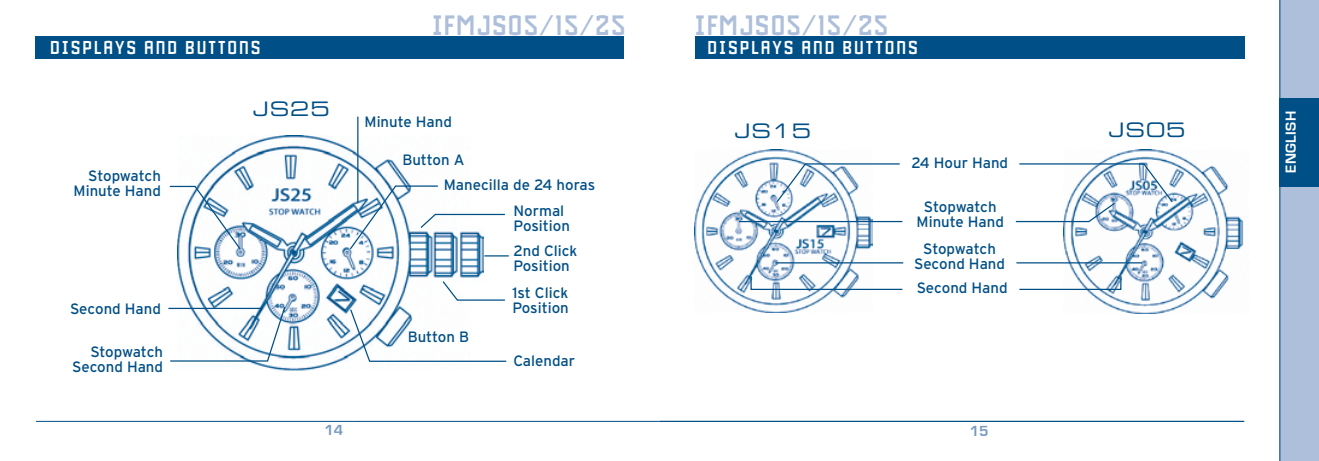
<style>
.page{position:relative;width:1319px;height:461px;background:#fff}
.page>*{position:absolute;margin:0;border:0;box-sizing:border-box;transform-origin:0 0}
.t1{font:700 30px "Drukpa";letter-spacing:.04em;color:#adbfda}
.t2{font:700 20px "Drukpa";letter-spacing:.1em;color:#fff}
.t3{font:20px "Eurostile Extended Two";letter-spacing:.04em;color:#004f86}
.t4{font:15px/15px "Interstate";color:#004f86}
.t5{font:700 15px "Eurostile";letter-spacing:.025em;color:#fff}
.t6{font:700 15px "Eurostile";color:#779ac1}
</style>
<div class="page">
<img style="left:177px;top:136px;width:306px;height:235px">
<hr style="left:168px;top:308px;width:94px;height:1px;background:#004f86">
<svg style="left:169px;top:185px;width:73px;height:66px"></svg>
<svg style="left:169px;top:305px;width:117px;height:57px"></svg>
<svg style="left:349px;top:308px;width:158px;height:54px"></svg>
<svg style="left:441px;top:280px;width:64px;height:21px"></svg>
<hr style="left:357px;top:117px;width:1px;height:86px;background:#004f86">
<svg style="left:348px;top:185px;width:160px;height:71px"></svg>
<img style="left:1063px;top:150px;width:181px;height:163px">
<img style="left:694px;top:150px;width:178px;height:162px">
<svg style="left:1019px;top:275px;width:103px;height:15px"></svg>
<svg style="left:775px;top:163px;width:125px;height:40px"></svg>
<svg style="left:749px;top:275px;width:154px;height:15px"></svg>
<hr style="left:775px;top:262px;width:128px;height:1px;background:#004f86">
<hr style="left:1016px;top:262px;width:126px;height:1px;background:#004f86">
<hr style="left:738px;top:221px;width:164px;height:1px;background:#004f86">
<svg style="left:1015px;top:163px;width:158px;height:60px"></svg>
<hr style="left:359px;top:421px;width:300px;height:1px;background:#004f86">
<hr style="left:36px;top:421px;width:323px;height:1px;background:#004f86">
<div style="left:35px;top:36px;width:589px;height:22px;background:#004f86"></div>
<hr style="left:659px;top:421px;width:282px;height:1px;background:#004f86">
<hr style="left:941px;top:421px;width:302px;height:1px;background:#004f86">
<div style="left:1278px;top:0;width:40px;height:461px;background:#adbfda"></div>
<div style="left:1278px;top:98px;width:40px;height:88px;background:#004f86"></div>
<hr style="left:1279px;top:0;width:1px;height:461px;background:#004f86">
<div style="left:694px;top:36px;width:550px;height:22px;background:#004f86"></div>
<h1 class="t1" style="left:432px;top:9px;width:195px">IFMJS05/15/25</h1>
<h1 class="t1" style="left:694px;top:9px;width:195px">IFMJS05/15/25</h1>
<h2 class="t2" style="left:50px;top:37px;width:212px">DISPLAYS AND BUTTONS</h2>
<h2 class="t2" style="left:707px;top:37px;width:212px">DISPLAYS AND BUTTONS</h2>
<p class="t4" style="left:74px;top:168px;width:89px;text-align:right">Stopwatch<br>Minute Hand</p>
<p class="t4" style="left:70px;top:301px;width:92px">Second Hand</p>
<p class="t4" style="left:72px;top:344px;width:92px;text-align:right">Stopwatch<br>Second Hand</p>
<h2 class="t3" style="left:253px;top:95px;width:78px">JS25</h2>
<p class="t4" style="left:364px;top:114px;width:89px">Minute Hand</p>
<p class="t4" style="left:402px;top:152px;width:63px">Button A</p>
<p class="t4" style="left:444px;top:177px;width:153px">Manecilla de 24 horas</p>
<p class="t4" style="left:513px;top:203px;width:58px">Normal<br>Position</p>
<p class="t4" style="left:513px;top:243px;width:66px">2nd Click<br>Position</p>
<p class="t4" style="left:407px;top:329px;width:63px">Button B</p>
<p class="t4" style="left:512px;top:285px;width:58px">1st Click<br>Position</p>
<p class="t4" style="left:513px;top:353px;width:63px">Calendar</p>
<h2 class="t3" style="left:734px;top:117px;width:78px">JS15</h2>
<h2 class="t3" style="left:1108px;top:116px;width:78px">JS05</h2>
<p class="t4" style="left:911px;top:155px;width:98px">24 Hour Hand</p>
<p class="t4" style="left:916px;top:199px;width:89px;text-align:center">Stopwatch<br>Minute Hand</p>
<p class="t4" style="left:913px;top:241px;width:92px;text-align:center">Stopwatch<br>Second Hand</p>
<p class="t4" style="left:916px;top:280px;width:92px">Second Hand</p>
<p class="t6" style="left:324px;top:422px;width:20px">14</p>
<p class="t6" style="left:969px;top:422px;width:20px">15</p>
<p class="t5" style="left:1282px;top:173px;width:63px;rotate:-90deg">English</p>
</div>
